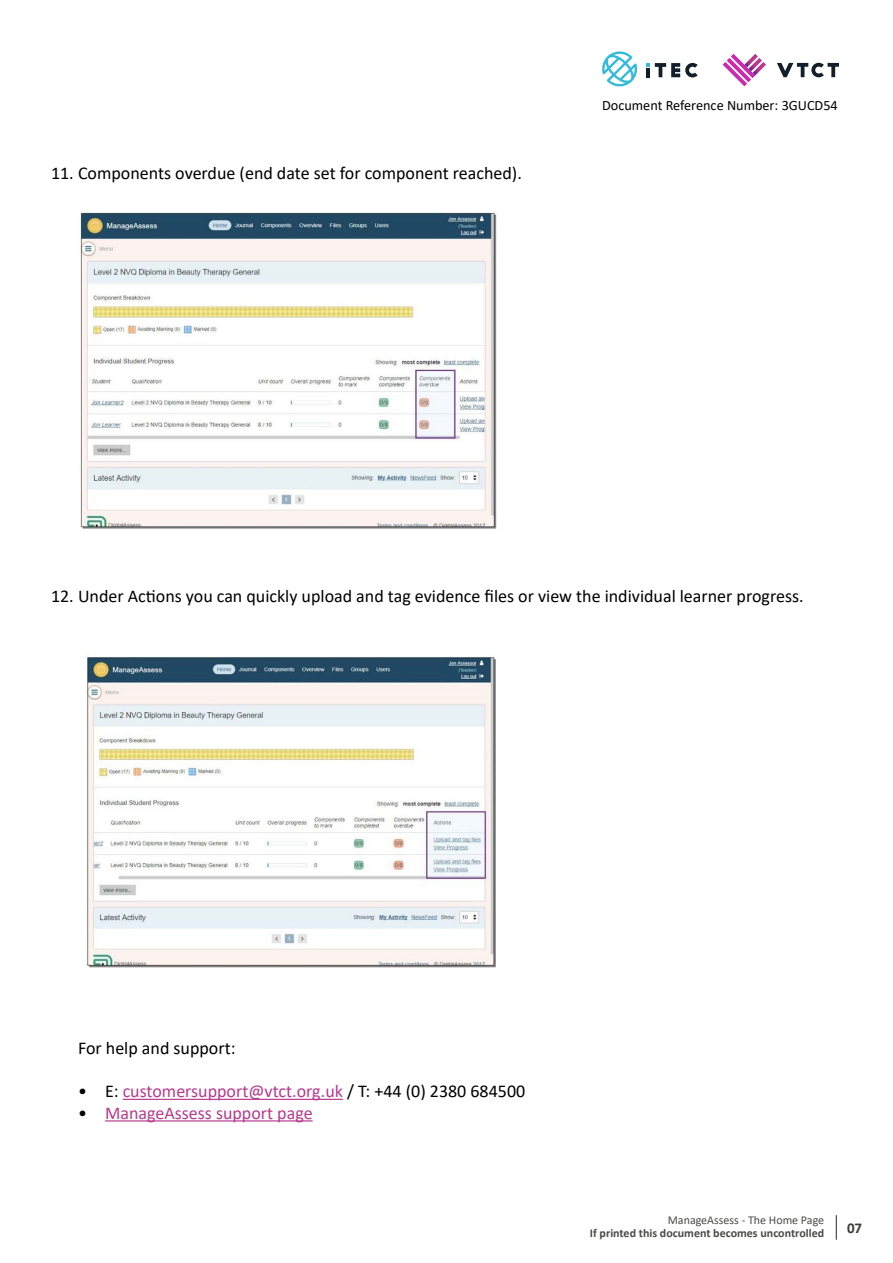
<style>
.page{position:relative;width:893px;height:1263px;background:#fff}
.page>*{position:absolute;margin:0;border:0;box-sizing:border-box;transform-origin:0 0}
.t1{font:18px "Calibri";color:#000}
.t2{font:18px "Calibri";color:#b7398d}
.t3{font:700 15px "Calibri";color:#3c3c3b}
.t4{font:14.25px "Calibri";color:#000}
.t5{font:700 12px "Calibri";color:#4a4a49}
.t6{font:12px "Calibri";color:#4a4a49}
.s1{color:#000}
</style>
<div class="page">
<svg style="left:602px;top:51px;width:35px;height:35px"></svg>
<svg style="left:646px;top:63px;width:52px;height:14px"></svg>
<svg style="left:723px;top:54px;width:43px;height:32px"></svg>
<svg style="left:777px;top:63px;width:62px;height:14px"></svg>
<svg style="left:836px;top:1215px;width:1px;height:25px"></svg>
<hr style="left:123px;top:1099px;width:220px;height:1px;background:#b7398d">
<hr style="left:105px;top:1120px;width:208px;height:1px;background:#b7398d">
<img style="left:80px;top:212px;width:417px;height:317px">
<img style="left:86px;top:657px;width:410px;height:311px">
<p class="t1" style="left:51px;top:160px;width:472px">11. Components overdue (end date set for component reached).</p>
<p class="t4" style="left:602px;top:95px;width:237px">Document Reference Number: 3GUCD54</p>
<p class="t1" style="left:51px;top:583px;width:754px">12. Under Actions you can quickly upload and tag evidence files or view the individual learner progress.</p>
<p class="t1" style="left:78px;top:1036px;width:159px">For help and support:</p>
<p class="t2" style="left:78px;top:1079px;width:449px"><span class="s1">• E:</span> customersupport@vtct.org.uk <span class="s1">/ T: +44 (0) 2380 684500</span></p>
<p class="t2" style="left:78px;top:1100px;width:236px"><span class="s1">•</span> ManageAssess support page</p>
<p class="t6" style="left:668px;top:1212px;width:158px">ManageAssess - The Home Page</p>
<p class="t5" style="left:590px;top:1225px;width:236px">If printed this document becomes uncontrolled</p>
<p class="t3" style="left:847px;top:1217px;width:17px">07</p>
</div>
